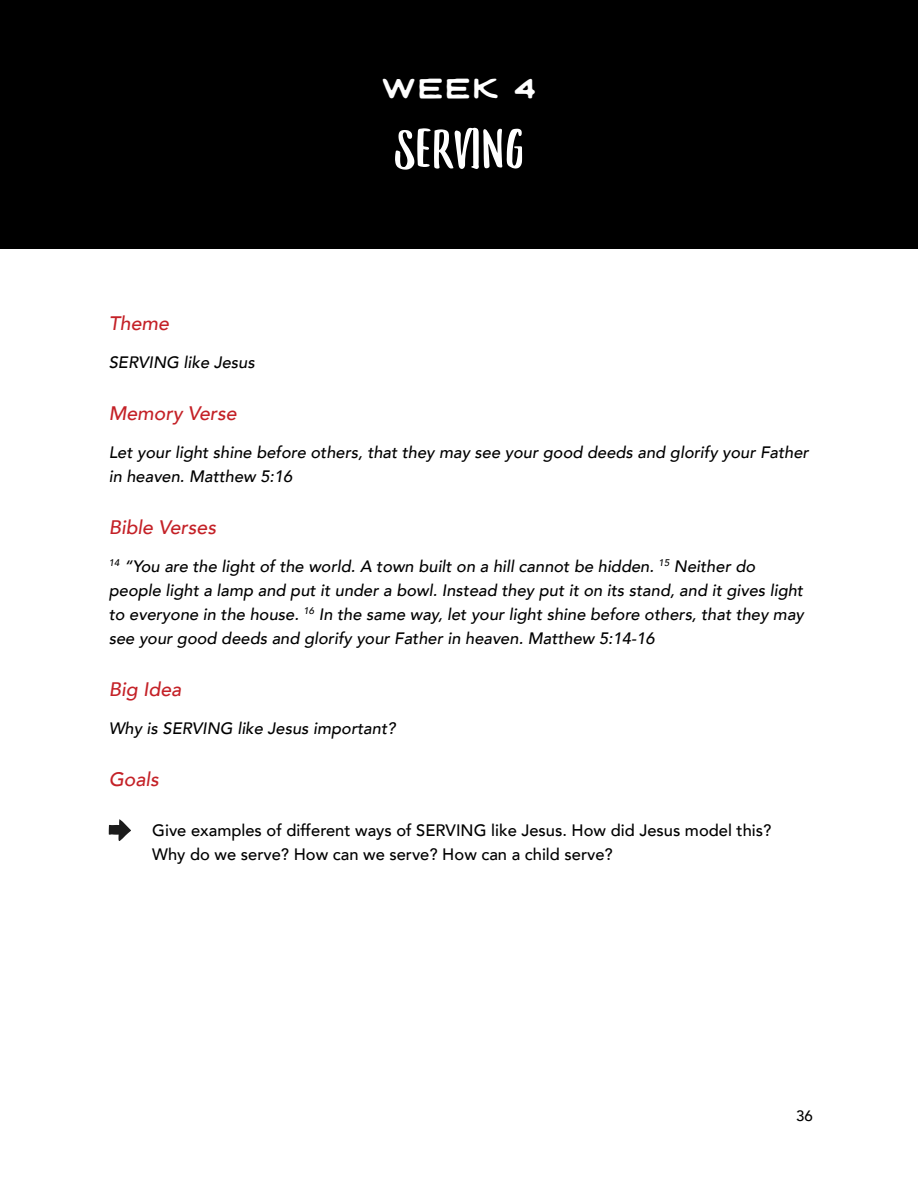
<style>
.page{position:relative;width:918px;height:1188px;background:#fff}
.page>*{position:absolute;margin:0;border:0;box-sizing:border-box;transform-origin:0 0}
.t1{font:54.75px "Holiday Brush";letter-spacing:.04em;color:#fff}
.t2{font:36px "Wayfarer";color:#fff}
.t3{font:italic 500 19.5px "Avenir";color:#c42127}
.t4{font:italic 500 16.5px/24px "Avenir";color:#000}
.t5{font:500 16.5px/24px "Avenir";color:#000}
.t6{font:500 15px "Avenir";color:#000}
</style>
<div class="page">
<div style="left:0;top:0;width:918px;height:248px;background:#000"></div>
<svg style="left:109px;top:819px;width:22px;height:22px"></svg>
<h2 class="t2" style="left:381px;top:65px;width:157px">wEEK 4</h2>
<h1 class="t1" style="left:395px;top:121px;width:130px">SERVING</h1>
<p class="t3" style="left:109px;top:312px;width:62px">Theme</p>
<p class="t4" style="left:109px;top:351px;width:148px">SERVING like Jesus</p>
<p class="t3" style="left:109px;top:402px;width:129px">Memory Verse</p>
<p class="t4" style="left:109px;top:441px;width:701px">Let your light shine before others, that they may see your good deeds and glorify your Father in heaven. Matthew 5:16</p>
<p class="t3" style="left:109px;top:516px;width:109px">Bible Verses</p>
<p class="t4" style="left:109px;top:555px;width:697px"><sup>14</sup> “You are the light of the world. A town built on a hill cannot be hidden. <sup>15</sup> Neither do people light a lamp and put it under a bowl. Instead they put it on its stand, and it gives light to everyone in the house. <sup>16</sup> In the same way, let your light shine before others, that they may see your good deeds and glorify your Father in heaven. Matthew 5:14-16</p>
<p class="t3" style="left:109px;top:678px;width:74px">Big Idea</p>
<p class="t4" style="left:109px;top:717px;width:288px">Why is SERVING like Jesus important?</p>
<p class="t3" style="left:109px;top:768px;width:52px">Goals</p>
<p class="t5" style="left:152px;top:819px;width:621px">Give examples of different ways of SERVING like Jesus. How did Jesus model this?<br>Why do we serve? How can we serve? How can a child serve?</p>
<p class="t6" style="left:796px;top:1107px;width:18px">36</p>
</div>
